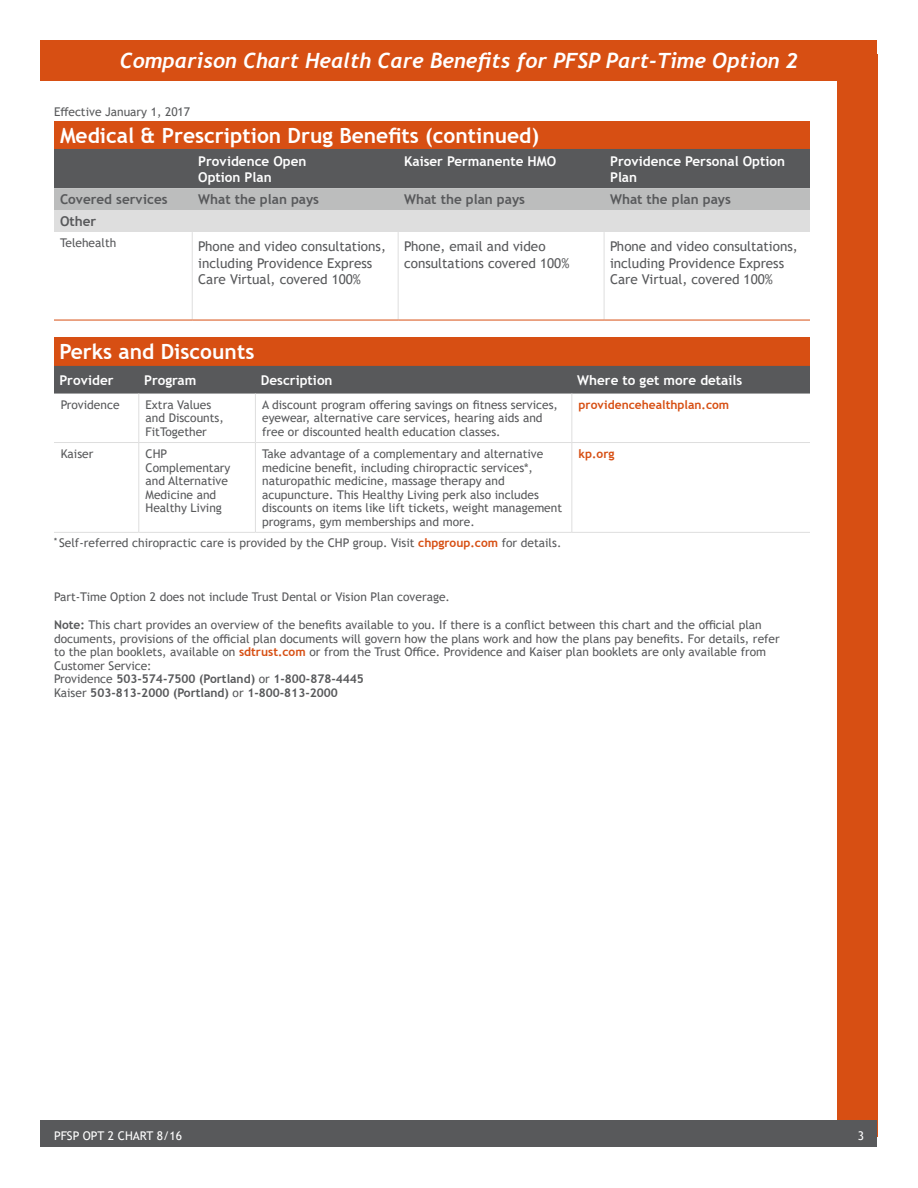
<style>
.page{position:relative;width:918px;height:1188px;background:#fff}
.page>*{position:absolute;margin:0;border:0;box-sizing:border-box;transform-origin:0 0}
.t1{font:italic 700 21px "Trebuchet";color:#fff}
.Header_2{font:700 21px "Trebuchet MS";color:#fff}
.Header_1{font:700 21px "Trebuchet MS";color:#fff}
.normal_text{font:13.5px/16.5px "Trebuchet MS";color:#58595b}
.Header_3{font:700 13.5px/16.5px "Trebuchet MS";color:#fff}
.Header_3-2{font:700 13.5px "Trebuchet MS";color:#58595b}
.text{font:12px/13.5px "Trebuchet MS";color:#58595b}
.text-2{font:700 12px "Trebuchet MS";color:#58595b}
.text-3{font:700 12px "Trebuchet MS";color:#d74f13}
.t2{font:12px "Trebuchet MS";color:#fff}
.chart_text{font:12px "Trebuchet MS";color:#58595b}
.s1{font-weight:700;color:#d74f13}
.s2{font-weight:700}
.s3{font-weight:400}
</style>
<div class="page">
<div style="left:837px;top:81px;width:41px;height:1039px;background:#d74f13"></div>
<div style="left:40px;top:1120px;width:838px;height:27px;background:#58595b"></div>
<div style="left:40px;top:40px;width:838px;height:41px;background:#d74f13"></div>
<div style="left:54px;top:122px;width:756px;height:27px;background:#d74f13"></div>
<svg style="left:54px;top:149px;width:756px;height:61px;background:#7c7d7e"></svg>
<div style="left:54px;top:210px;width:756px;height:22px;background:#dedede"></div>
<hr style="left:192px;top:232px;width:1px;height:88px;background:#dedede">
<hr style="left:398px;top:232px;width:1px;height:88px;background:#dedede">
<hr style="left:604px;top:232px;width:1px;height:88px;background:#dedede">
<hr style="left:54px;top:320px;width:138px;height:1px;background:#d74f13">
<hr style="left:192px;top:320px;width:206px;height:1px;background:#d74f13">
<hr style="left:398px;top:320px;width:206px;height:1px;background:#d74f13">
<hr style="left:604px;top:320px;width:206px;height:1px;background:#d74f13">
<div style="left:54px;top:337px;width:756px;height:29px;background:#d74f13"></div>
<div style="left:54px;top:366px;width:756px;height:28px;background:#58595b"></div>
<hr style="left:138px;top:443px;width:1px;height:89px;background:#dedede">
<hr style="left:255px;top:443px;width:1px;height:89px;background:#dedede">
<hr style="left:571px;top:443px;width:1px;height:89px;background:#dedede">
<hr style="left:138px;top:394px;width:1px;height:48px;background:#dedede">
<hr style="left:255px;top:394px;width:1px;height:48px;background:#dedede">
<hr style="left:571px;top:394px;width:1px;height:48px;background:#dedede">
<hr style="left:54px;top:442px;width:85px;height:1px;background:#dedede">
<hr style="left:139px;top:442px;width:116px;height:1px;background:#dedede">
<hr style="left:255px;top:442px;width:317px;height:1px;background:#dedede">
<hr style="left:572px;top:442px;width:238px;height:1px;background:#dedede">
<hr style="left:54px;top:532px;width:85px;height:1px;background:#dedede">
<hr style="left:139px;top:532px;width:116px;height:1px;background:#dedede">
<hr style="left:255px;top:532px;width:317px;height:1px;background:#dedede">
<hr style="left:572px;top:532px;width:238px;height:1px;background:#dedede">
<h1 class="t1" style="left:120px;top:48px;width:680px">Comparison Chart Health Care Benefits for PFSP Part-Time Option 2</h1>
<p class="text" style="left:54px;top:105px;width:138px">Effective January 1, 2017</p>
<p class="Header_2" style="left:60px;top:122px;width:481px">Medical &amp; Prescription Drug Benefits (continued)</p>
<p class="Header_3" style="left:198px;top:153px;width:110px">Providence Open<br>Option Plan</p>
<p class="Header_3" style="left:404px;top:153px;width:154px">Kaiser Permanente HMO</p>
<p class="Header_3" style="left:610px;top:153px;width:177px">Providence Personal Option<br>Plan</p>
<p class="Header_3-2" style="left:60px;top:191px;width:109px">Covered services</p>
<p class="Header_3-2" style="left:198px;top:191px;width:122px">What the plan pays</p>
<p class="Header_3-2" style="left:404px;top:191px;width:122px">What the plan pays</p>
<p class="Header_3-2" style="left:610px;top:191px;width:122px">What the plan pays</p>
<p class="Header_3-2" style="left:60px;top:213px;width:38px">Other</p>
<p class="chart_text" style="left:60px;top:235px;width:58px">Telehealth</p>
<p class="normal_text" style="left:198px;top:238px;width:189px">Phone and video consultations, including Providence Express<br>Care Virtual, covered 100%</p>
<p class="normal_text" style="left:404px;top:238px;width:167px">Phone, email and video consultations covered 100%</p>
<p class="normal_text" style="left:610px;top:238px;width:189px">Phone and video consultations, including Providence Express<br>Care Virtual, covered 100%</p>
<p class="Header_1" style="left:59px;top:339px;width:196px">Perks and Discounts</p>
<p class="Header_3" style="left:59px;top:372px;width:56px">Provider</p>
<p class="Header_3" style="left:144px;top:372px;width:54px">Program</p>
<p class="Header_3" style="left:261px;top:372px;width:73px">Description</p>
<p class="Header_3" style="left:577px;top:372px;width:167px">Where to get more details</p>
<p class="text" style="left:61px;top:398px;width:60px">Providence</p>
<p class="text" style="left:146px;top:398px;width:80px">Extra Values and Discounts,<br>FitTogether</p>
<p class="text" style="left:262px;top:398px;width:297px">A discount program offering savings on fitness services, eyewear, alternative care services, hearing aids and free or discounted health education classes.</p>
<p class="text-3" style="left:579px;top:397px;width:152px">providencehealthplan.com</p>
<p class="text" style="left:61px;top:447px;width:34px">Kaiser</p>
<p class="text" style="left:146px;top:447px;width:87px">CHP<br>Complementary and Alternative<br>Medicine and<br>Healthy Living</p>
<p class="text" style="left:262px;top:447px;width:301px">Take advantage of a complementary and alternative medicine benefit, including chiropractic services*, naturopathic medicine, massage therapy and acupuncture. This Healthy Living perk also includes discounts on items like lift tickets, weight management programs, gym memberships and more.</p>
<p class="text-3" style="left:579px;top:446px;width:37px">kp.org</p>
<p class="text" style="left:54px;top:536px;width:509px"><sup>*</sup> Self-referred chiropractic care is provided by the CHP group. Visit <span class="s1">chpgroup.com</span> for details.</p>
<p class="text" style="left:54px;top:590px;width:397px">Part-Time Option 2 does not include Trust Dental or Vision Plan coverage.</p>
<p class="text" style="left:54px;top:618px;width:727px"><span class="s2">Note:</span> This chart provides an overview of the benefits available to you. If there is a conflict between this chart and the official plan documents, provisions of the official plan documents will govern how the plans work and how the plans pay benefits. For details, refer to the plan booklets, available on <span class="s1">sdtrust.com</span> or from the Trust Office. Providence and Kaiser plan booklets are only available from Customer Service:</p>
<p class="text-2" style="left:54px;top:672px;width:312px"><span class="s3">Providence</span> 503-574-7500 (Portland) <span class="s3">or</span> 1-800-878-4445</p>
<p class="text-2" style="left:54px;top:685px;width:285px"><span class="s3">Kaiser</span> 503-813-2000 (Portland) <span class="s3">or</span> 1-800-813-2000</p>
<p class="t2" style="left:54px;top:1128px;width:130px">PFSP OPT 2 CHART 8/16</p>
<p class="t2" style="left:858px;top:1128px;width:8px">3</p>
</div>
